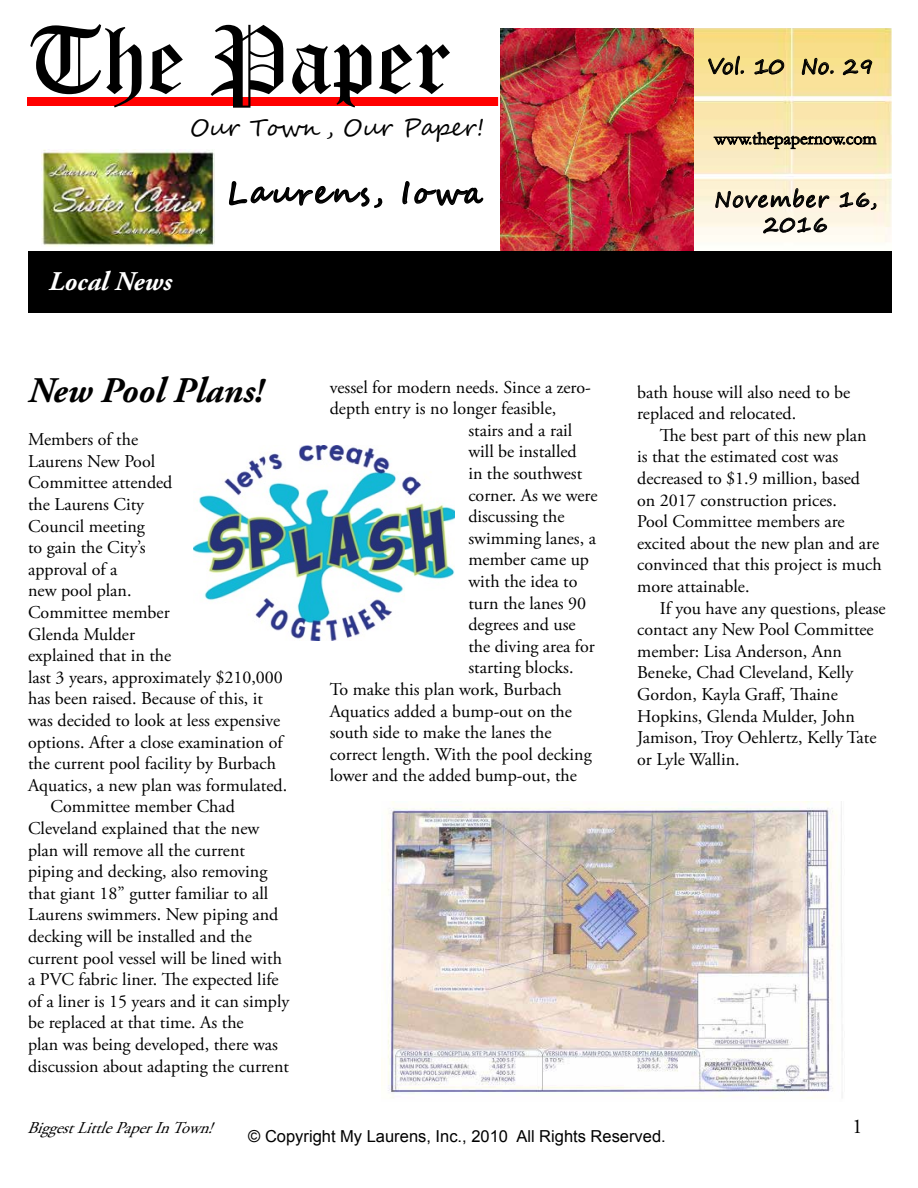
<style>
.page{position:relative;width:918px;height:1188px;background:#fff}
.page>*{position:absolute;margin:0;border:0;box-sizing:border-box;transform-origin:0 0}
.t1{font:96px "Old English Text";color:#000}
.t2{font:italic 700 36px "Adobe Garamond Pro";color:#000}
.t3{font:30px "Segoe Script";letter-spacing:.1em;color:#000}
.t4{font:italic 700 27px "Adobe Garamond Pro";color:#fff}
.t5{font:24px "Segoe Script";color:#000}
.t6{font:21px/25.2px "Segoe Print";letter-spacing:.05em;color:#000;text-align:center}
.t7{font:21px "Adobe Garamond Pro";color:#000}
.t8{font:18px/21.6px "Adobe Garamond Pro";color:#000}
.t9{font:18px "Garamond";color:#000}
.t10{font:16.5px "Arial";color:#000}
.t11{font:italic 16.5px "Adobe Garamond Pro";color:#000}
</style>
<div class="page">
<div style="left:27px;top:97px;width:471px;height:9px;background:#f00"></div>
<svg style="left:229px;top:181px;width:154px;height:27px"></svg>
<svg style="left:402px;top:181px;width:82px;height:25px"></svg>
<img style="left:41px;top:149px;width:174px;height:98px">
<img style="left:501px;top:28px;width:194px;height:223px">
<img style="left:695px;top:28px;width:197px;height:215px">
<svg style="left:708px;top:56px;width:37px;height:19px"></svg>
<svg style="left:754px;top:59px;width:31px;height:16px"></svg>
<svg style="left:802px;top:57px;width:32px;height:25px"></svg>
<svg style="left:843px;top:59px;width:30px;height:16px"></svg>
<svg style="left:839px;top:192px;width:38px;height:18px"></svg>
<svg style="left:715px;top:188px;width:115px;height:46px;background:#d5cebd"></svg>
<svg style="left:713px;top:132px;width:164px;height:17px;background:#b1a483"></svg>
<div style="left:28px;top:251px;width:864px;height:62px;background:#000"></div>
<img style="left:388px;top:802px;width:455px;height:297px">
<img style="left:194px;top:446px;width:261px;height:195px">
<h1 class="t1" style="left:27px;top:-2px;width:426px">The Paper</h1>
<h3 class="t5" style="left:190px;top:108px;width:296px">Our Town , Our Paper!</h3>
<h3 class="t4" style="left:49px;top:266px;width:125px">Local News</h3>
<h3 class="t3" style="left:227px;top:169px;width:257px">Laurens, Iowa</h3>
<h2 class="t2" style="left:28px;top:370px;width:237px">New Pool Plans!</h2>
<p class="t8" style="left:28px;top:429px;width:112px">Members of the</p>
<p class="t8" style="left:28px;top:451px;width:129px">Laurens New Pool</p>
<p class="t8" style="left:28px;top:472px;width:146px">Committee attended</p>
<p class="t8" style="left:28px;top:494px;width:118px">the Laurens City</p>
<p class="t8" style="left:28px;top:516px;width:118px">Council meeting</p>
<p class="t8" style="left:28px;top:537px;width:119px">to gain the City’s</p>
<p class="t8" style="left:28px;top:559px;width:91px">approval of a</p>
<p class="t8" style="left:28px;top:580px;width:105px">new pool plan.</p>
<p class="t8" style="left:28px;top:602px;width:143px">Committee member</p>
<p class="t8" style="left:28px;top:624px;width:108px">Glenda Mulder</p>
<p class="t8" style="left:28px;top:645px;width:145px">explained that in the</p>
<p class="t8" style="left:28px;top:667px;width:256px">last 3 years, approximately $210,000</p>
<p class="t8" style="left:28px;top:688px;width:236px">has been raised. Because of this, it</p>
<p class="t8" style="left:28px;top:710px;width:254px">was decided to look at less expensive</p>
<p class="t8" style="left:28px;top:732px;width:256px">options. After a close examination of</p>
<p class="t8" style="left:28px;top:753px;width:249px">the current pool facility by Burbach</p>
<p class="t8" style="left:28px;top:775px;width:261px">Aquatics, a new plan was formulated.</p>
<p class="t8" style="left:51px;top:796px;width:186px">Committee member Chad</p>
<p class="t8" style="left:28px;top:818px;width:233px">Cleveland explained that the new</p>
<p class="t8" style="left:28px;top:840px;width:218px">plan will remove all the current</p>
<p class="t8" style="left:28px;top:861px;width:241px">piping and decking, also removing</p>
<p class="t8" style="left:28px;top:883px;width:242px">that giant 18” gutter familiar to all</p>
<p class="t8" style="left:28px;top:904px;width:252px">Laurens swimmers. New piping and</p>
<p class="t8" style="left:28px;top:926px;width:225px">decking will be installed and the</p>
<p class="t8" style="left:28px;top:948px;width:255px">current pool vessel will be lined with</p>
<p class="t8" style="left:28px;top:969px;width:252px">a PVC fabric liner. The expected life</p>
<p class="t8" style="left:28px;top:991px;width:263px">of a liner is 15 years and it can simply</p>
<p class="t8" style="left:28px;top:1012px;width:217px">be replaced at that time. As the</p>
<p class="t8" style="left:28px;top:1034px;width:251px">plan was being developed, there was</p>
<p class="t8" style="left:28px;top:1056px;width:262px">discussion about adapting the current</p>
<p class="t8" style="left:330px;top:377px;width:263px">vessel for modern needs. Since a zero-</p>
<p class="t8" style="left:330px;top:398px;width:228px">depth entry is no longer feasible,</p>
<p class="t8" style="left:468px;top:420px;width:106px">stairs and a rail</p>
<p class="t8" style="left:468px;top:441px;width:110px">will be installed</p>
<p class="t8" style="left:468px;top:463px;width:115px">in the southwest</p>
<p class="t8" style="left:468px;top:485px;width:131px">corner. As we were</p>
<p class="t8" style="left:468px;top:506px;width:98px">discussing the</p>
<p class="t8" style="left:468px;top:528px;width:129px">swimming lanes, a</p>
<p class="t8" style="left:468px;top:549px;width:122px">member came up</p>
<p class="t8" style="left:468px;top:571px;width:111px">with the idea to</p>
<p class="t8" style="left:468px;top:593px;width:119px">turn the lanes 90</p>
<p class="t8" style="left:468px;top:614px;width:109px">degrees and use</p>
<p class="t8" style="left:468px;top:636px;width:128px">the diving area for</p>
<p class="t8" style="left:468px;top:657px;width:107px">starting blocks.</p>
<p class="t8" style="left:330px;top:679px;width:234px">To make this plan work, Burbach</p>
<p class="t8" style="left:330px;top:701px;width:244px">Aquatics added a bump-out on the</p>
<p class="t8" style="left:330px;top:722px;width:223px">south side to make the lanes the</p>
<p class="t8" style="left:330px;top:744px;width:263px">correct length. With the pool decking</p>
<p class="t8" style="left:330px;top:765px;width:249px">lower and the added bump-out, the</p>
<p class="t6" style="left:708px;top:53px;width:168px">Vol. 10 No. 29</p>
<p class="t9" style="left:714px;top:126px;width:164px">www.thepapernow.com</p>
<p class="t6" style="left:714px;top:186px;width:164px">November 16,<br>2016</p>
<p class="t8" style="left:637px;top:382px;width:215px">bath house will also need to be replaced and relocated.</p>
<p class="t8" style="left:637px;top:425px;width:246px;text-indent:22px">The best part of this new plan<br>is that the estimated cost was decreased to $1.9 million, based on 2017 construction prices.<br>Pool Committee members are excited about the new plan and are convinced that this project is much more attainable.</p>
<p class="t8" style="left:637px;top:598px;width:250px;text-indent:22px">If you have any questions, please contact any New Pool Committee member: Lisa Anderson, Ann<br>Beneke, Chad Cleveland, Kelly<br>Gordon, Kayla Graff, Thaine<br>Hopkins, Glenda Mulder, John<br>Jamison, Troy Oehlertz, Kelly Tate or Lyle Wallin.</p>
<p class="t11" style="left:27px;top:1118px;width:195px">BiggestLittlePaperInTown!</p>
<p class="t7" style="left:852px;top:1114px;width:12px">1</p>
<p class="t10" style="left:248px;top:1125px;width:419px">© Copyright My Laurens, Inc., 2010 All Rights Reserved.</p>
</div>
